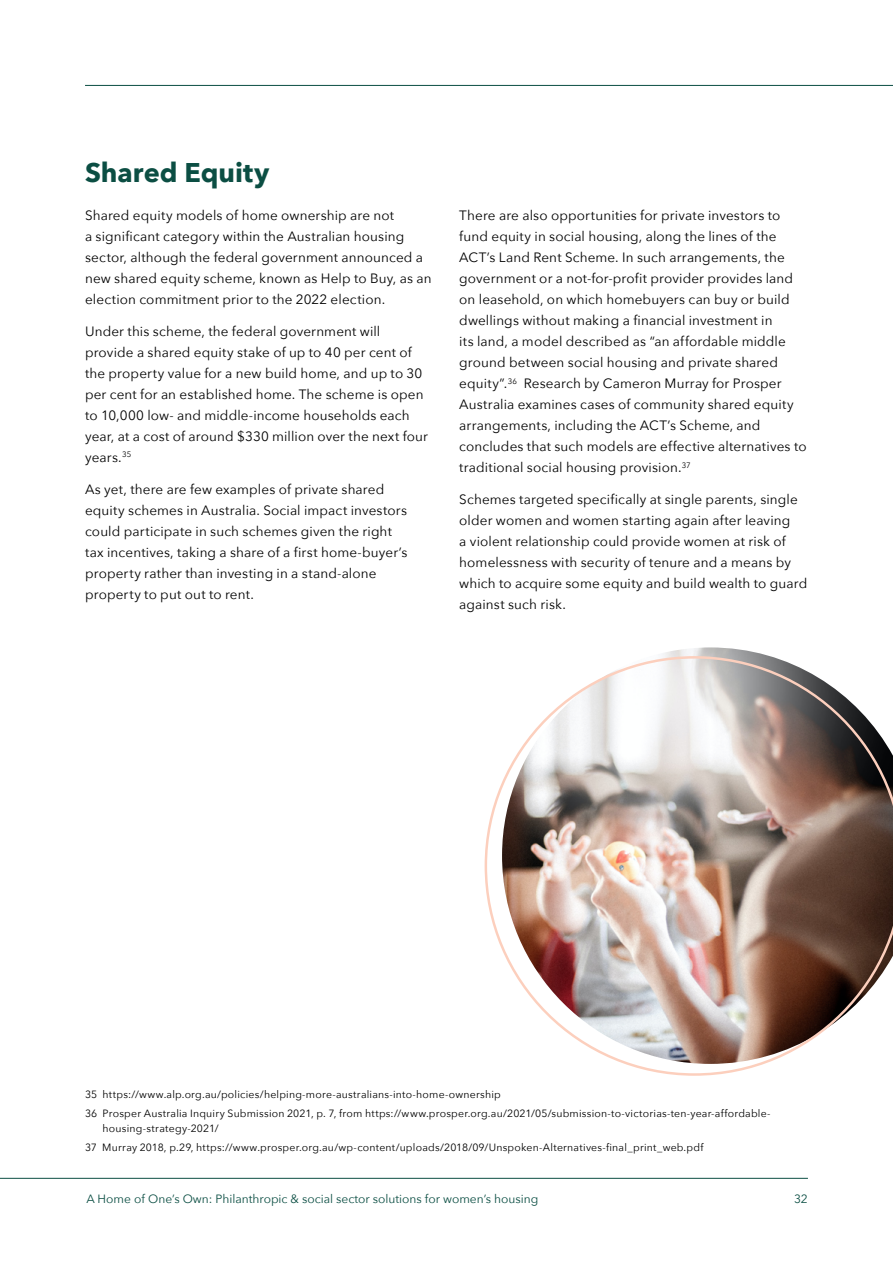
<style>
.page{position:relative;width:893px;height:1263px;background:#fff}
.page>*{position:absolute;margin:0;border:0;box-sizing:border-box;transform-origin:0 0}
.t1{font:700 27px "Avenir Next";color:#0b4e43}
.t2{font:13.5px/21px "Avenir Next";letter-spacing:.01em;color:#000}
.t3{font:12px "Avenir Next";color:#0b4e43}
.t4{font:10.5px/19.2px "Avenir Next";letter-spacing:.02em;color:#000}
</style>
<div class="page">
<img style="left:485px;top:656px;width:408px;height:420px">
<hr style="left:0;top:1178px;width:808px;height:1px;background:#0b4e43">
<hr style="left:85px;top:85px;width:808px;height:1px;background:#0b4e43">
<h1 class="t1" style="left:85px;top:149px;width:186px">Shared Equity</h1>
<p class="t2" style="left:85px;top:204px;width:348px">Shared equity models of home ownership are not<br>a significant category within the Australian housing sector, although the federal government announced a new shared equity scheme, known as Help to Buy, as an election commitment prior to the 2022 election.</p>
<p class="t2" style="left:85px;top:320px;width:344px">Under this scheme, the federal government will provide a shared equity stake of up to 40 per cent of the property value for a new build home, and up to 30 per cent for an established home. The scheme is open to 10,000 low- and middle-income households each year, at a cost of around $330 million over the next four years.<sup>35</sup></p>
<p class="t2" style="left:85px;top:478px;width:324px">As yet, there are few examples of private shared equity schemes in Australia. Social impact investors could participate in such schemes given the right tax incentives, taking a share of a first home-buyer’s property rather than investing in a stand-alone property to put out to rent.</p>
<p class="t2" style="left:459px;top:204px;width:349px">There are also opportunities for private investors to fund equity in social housing, along the lines of the ACT’s Land Rent Scheme. In such arrangements, the government or a not-for-profit provider provides land on leasehold, on which homebuyers can buy or build dwellings without making a financial investment in<br>its land, a model described as “an affordable middle ground between social housing and private shared equity”.<sup>36</sup> Research by Cameron Murray for Prosper Australia examines cases of community shared equity arrangements, including the ACT’s Scheme, and concludes that such models are effective alternatives to traditional social housing provision.<sup>37</sup></p>
<p class="t2" style="left:459px;top:488px;width:349px">Schemes targeted specifically at single parents, single older women and women starting again after leaving<br>a violent relationship could provide women at risk of homelessness with security of tenure and a means by which to acquire some equity and build wealth to guard against such risk.</p>
<p class="t4" style="left:85px;top:1084px;width:687px">35 https://www.alp.org.au/policies/helping-more-australians-into-home-ownership<br>36 Prosper Australia Inquiry Submission 2021, p. 7, from https://www.prosper.org.au/2021/05/submission-to-victorias-ten-year-affordable-</p>
<p class="t4" style="left:85px;top:1118px;width:620px;text-indent:18px">housing-strategy-2021/<br>37 Murray 2018, p.29, https://www.prosper.org.au/wp-content/uploads/2018/09/Unspoken-Alternatives-final_print_web.pdf</p>
<p class="t3" style="left:86px;top:1188px;width:453px">A Home of One’s Own: Philanthropic &amp; social sector solutions for women’s housing</p>
<p class="t3" style="left:794px;top:1188px;width:15px">32</p>
</div>
